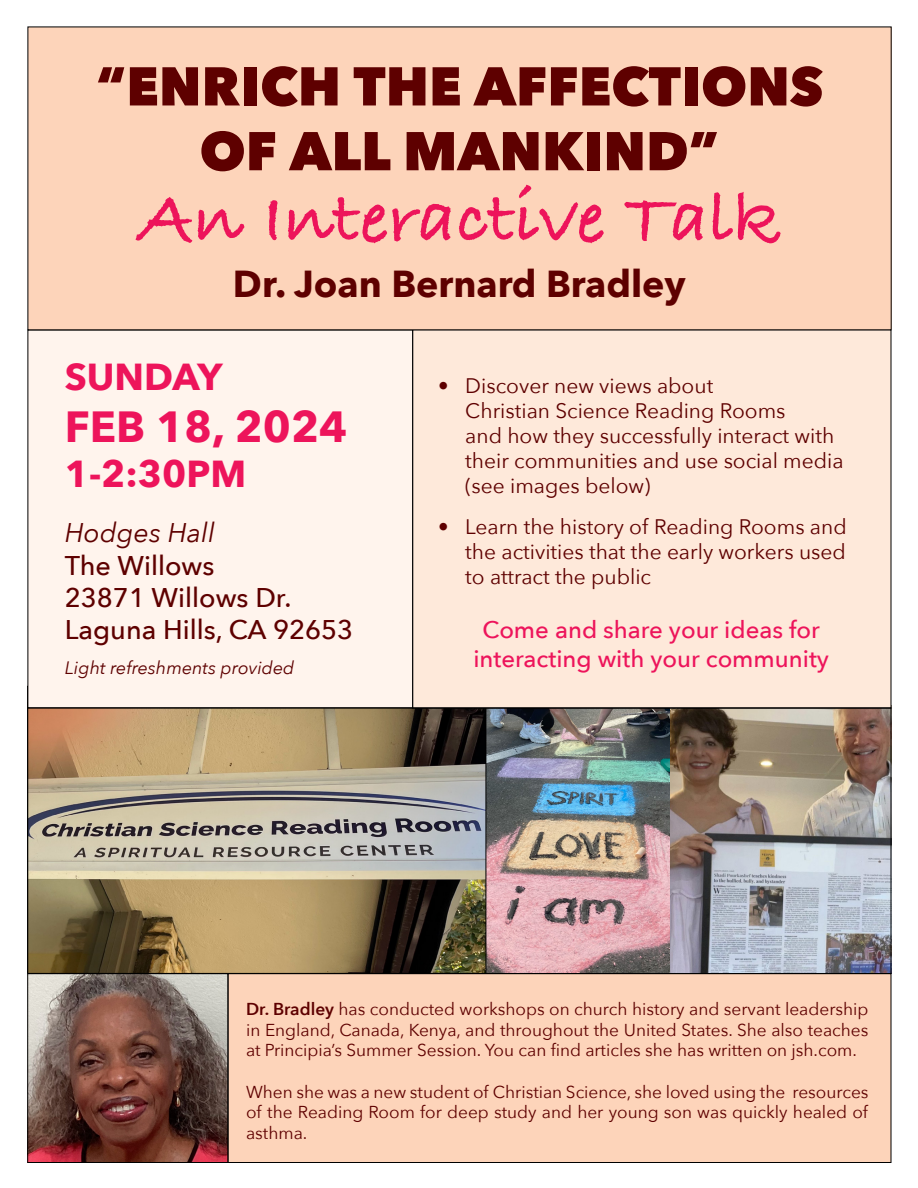
<style>
.page{position:relative;width:918px;height:1188px;background:#fff}
.page>*{position:absolute;margin:0;border:0;box-sizing:border-box;transform-origin:0 0}
.t1{font:700 75px "Bradley Hand ITCTT";color:#ed145b}
.t2{font:800 54px/64.8px "Avenir Next";color:#5e0000;text-align:center}
.t3{font:700 43.5px "Avenir Next";color:#ed145b}
.t4{font:700 37.5px "Avenir Next";color:#5e0000}
.t5{font:700 37.5px "Avenir Next";color:#ed145b}
.t6{font:500 27px/32.4px "Avenir Next";color:#5e0000}
.t7{font:italic 27px "Avenir Next";color:#5e0000}
.t8{font:500 24px/28.8px "Avenir Next";color:#ed145b;text-align:center}
.t9{font:21px/25.2px "Avenir Next";color:#5e0000}
.t10{font:italic 18px "Avenir Next";color:#5e0000}
.t11{font:17.25px/20.7px "Avenir Next";color:#5e0000;text-align:justify}
.s1{font-weight:600}
</style>
<div class="page">
<img style="left:486px;top:710px;width:185px;height:262px">
<img style="left:671px;top:710px;width:218px;height:262px">
<img style="left:30px;top:710px;width:454px;height:261px">
<div style="left:413px;top:330px;width:478px;height:378px;background:#fee9da"></div>
<div style="left:28px;top:330px;width:385px;height:378px;background:#fff4ed"></div>
<div style="left:28px;top:330px;width:385px;height:378px;border:1px solid #000"></div>
<div style="left:28px;top:27px;width:863px;height:303px;background:#fdd4ba"></div>
<div style="left:228px;top:974px;width:663px;height:188px;background:#fdd4ba"></div>
<div style="left:228px;top:974px;width:663px;height:189px;border:1px solid #000"></div>
<img style="left:30px;top:976px;width:196px;height:185px">
<div style="left:28px;top:974px;width:200px;height:189px;border:1px solid #000"></div>
<h2 class="t2" style="left:96px;top:54px;width:729px">“ENRICH THE AFFECTIONS<br>OF ALL MANKIND”</h2>
<h1 class="t1" style="left:139px;top:161px;width:643px">An Interactive Talk</h1>
<h3 class="t4" style="left:233px;top:251px;width:454px">Dr. Joan Bernard Bradley</h3>
<h3 class="t5" style="left:65px;top:344px;width:159px">SUNDAY</h3>
<h3 class="t3" style="left:65px;top:389px;width:284px">FEB 18, 2024</h3>
<h3 class="t5" style="left:65px;top:442px;width:183px">1-2:30PM</h3>
<h3 class="t7" style="left:65px;top:510px;width:152px">Hodges Hall</h3>
<h3 class="t6" style="left:65px;top:548px;width:290px">The Willows<br>23871 Willows Dr.<br>Laguna Hills, CA 92653</h3>
<p class="t10" style="left:65px;top:653px;width:231px">Light refreshments provided</p>
<p class="t9" style="left:465px;top:372px;width:380px;text-indent:-27px">• Discover new views about<br>Christian Science Reading Rooms<br>and how they successfully interact with their communities and use social media (see images below)</p>
<p class="t9" style="left:465px;top:513px;width:383px;text-align:justify;text-indent:-27px">• Learn the history of Reading Rooms and the activities that the early workers used to attract the public</p>
<h3 class="t8" style="left:473px;top:615px;width:357px">Come and share your ideas for interacting with your community</h3>
<p class="t11" style="left:246px;top:998px;width:624px"><span class="s1">Dr. Bradley</span> has conducted workshops on church history and servant leadership in England, Canada, Kenya, and throughout the United States. She also teaches at Principia’s Summer Session. You can find articles she has written on jsh.com.</p>
<p class="t11" style="left:246px;top:1081px;width:624px">When she was a new student of Christian Science, she loved using the resources of the Reading Room for deep study and her young son was quickly healed of asthma.</p>
</div>
